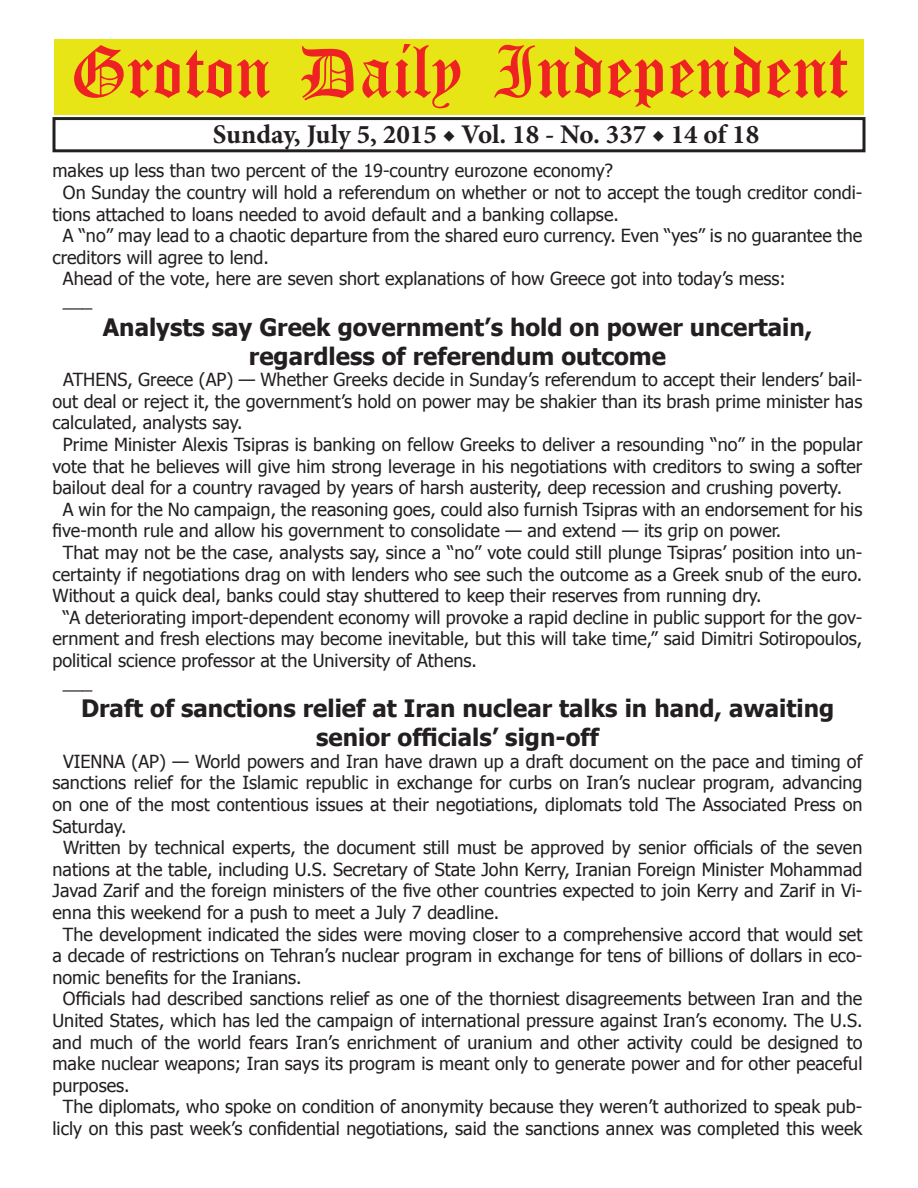
<style>
.page{position:relative;width:918px;height:1188px;background:#fff}
.page>*{position:absolute;margin:0;border:0;box-sizing:border-box;transform-origin:0 0}
.t1{font:54px "Old English Five";color:#ee2123}
.t2{font:700 27px "Minion Pro";color:#231f20}
.t3{font:700 24px/28.8px "Tahoma";color:#231f20;text-align:center}
.t4{font:18px "Tahoma";color:#231f20}
</style>
<div class="page">
<div style="left:52px;top:117px;width:814px;height:35px;border:3px solid #231f20"></div>
<div style="left:54px;top:40px;width:810px;height:75px;background:#e7e515"></div>
<h1 class="t1" style="left:70px;top:47px;width:779px">Groton Daily Independent</h1>
<h2 class="t2" style="left:213px;top:116px;width:548px">Sunday, July 5, 2015 ◆ Vol. 18 - No. 337 ◆ 14 of 18</h2>
<p class="t4" style="left:52px;top:159px;width:562px">makes up less than two percent of the 19-country eurozone economy?</p>
<p class="t4" style="left:63px;top:180px;width:801px">On Sunday the country will hold a referendum on whether or not to accept the tough creditor condi-</p>
<p class="t4" style="left:52px;top:202px;width:568px">tions attached to loans needed to avoid default and a banking collapse.</p>
<p class="t4" style="left:63px;top:224px;width:801px">A “no” may lead to a chaotic departure from the shared euro currency. Even “yes” is no guarantee the</p>
<p class="t4" style="left:52px;top:245px;width:218px">creditors will agree to lend.</p>
<p class="t4" style="left:63px;top:267px;width:724px">Ahead of the vote, here are seven short explanations of how Greece got into today’s mess:</p>
<p class="t4" style="left:63px;top:288px;width:31px">___</p>
<h3 class="t3" style="left:103px;top:311px;width:711px">Analysts say Greek government’s hold on power uncertain, regardless of referendum outcome</h3>
<p class="t4" style="left:63px;top:368px;width:801px">ATHENS, Greece (AP) — Whether Greeks decide in Sunday’s referendum to accept their lenders’ bail-</p>
<p class="t4" style="left:52px;top:389px;width:811px">out deal or reject it, the government’s hold on power may be shakier than its brash prime minister has</p>
<p class="t4" style="left:52px;top:411px;width:192px">calculated, analysts say.</p>
<p class="t4" style="left:63px;top:432px;width:801px">Prime Minister Alexis Tsipras is banking on fellow Greeks to deliver a resounding “no” in the popular</p>
<p class="t4" style="left:52px;top:454px;width:811px">vote that he believes will give him strong leverage in his negotiations with creditors to swing a softer</p>
<p class="t4" style="left:52px;top:476px;width:791px">bailout deal for a country ravaged by years of harsh austerity, deep recession and crushing poverty.</p>
<p class="t4" style="left:63px;top:497px;width:801px">A win for the No campaign, the reasoning goes, could also furnish Tsipras with an endorsement for his</p>
<p class="t4" style="left:52px;top:519px;width:730px">five-month rule and allow his government to consolidate — and extend — its grip on power.</p>
<p class="t4" style="left:63px;top:540px;width:801px">That may not be the case, analysts say, since a “no” vote could still plunge Tsipras’ position into un-</p>
<p class="t4" style="left:52px;top:562px;width:811px">certainty if negotiations drag on with lenders who see such the outcome as a Greek snub of the euro.</p>
<p class="t4" style="left:52px;top:584px;width:711px">Without a quick deal, banks could stay shuttered to keep their reserves from running dry.</p>
<p class="t4" style="left:63px;top:605px;width:801px">“A deteriorating import-dependent economy will provoke a rapid decline in public support for the gov-</p>
<p class="t4" style="left:52px;top:627px;width:811px">ernment and fresh elections may become inevitable, but this will take time,” said Dimitri Sotiropoulos,</p>
<p class="t4" style="left:52px;top:648px;width:426px">political science professor at the University of Athens.</p>
<p class="t4" style="left:63px;top:670px;width:31px">___</p>
<h3 class="t3" style="left:81px;top:693px;width:755px">Draft of sanctions relief at Iran nuclear talks in hand, awaiting senior officials’ sign-off</h3>
<p class="t4" style="left:63px;top:749px;width:801px">VIENNA (AP) — World powers and Iran have drawn up a draft document on the pace and timing of</p>
<p class="t4" style="left:53px;top:771px;width:811px">sanctions relief for the Islamic republic in exchange for curbs on Iran’s nuclear program, advancing</p>
<p class="t4" style="left:53px;top:792px;width:811px">on one of the most contentious issues at their negotiations, diplomats told The Associated Press on</p>
<p class="t4" style="left:53px;top:814px;width:76px">Saturday.</p>
<p class="t4" style="left:63px;top:836px;width:801px">Written by technical experts, the document still must be approved by senior officials of the seven</p>
<p class="t4" style="left:53px;top:857px;width:811px">nations at the table, including U.S. Secretary of State John Kerry, Iranian Foreign Minister Mohammad</p>
<p class="t4" style="left:53px;top:879px;width:812px">Javad Zarif and the foreign ministers of the five other countries expected to join Kerry and Zarif in Vi-</p>
<p class="t4" style="left:53px;top:900px;width:448px">enna this weekend for a push to meet a July 7 deadline.</p>
<p class="t4" style="left:63px;top:922px;width:801px">The development indicated the sides were moving closer to a comprehensive accord that would set</p>
<p class="t4" style="left:53px;top:944px;width:812px">a decade of restrictions on Tehran’s nuclear program in exchange for tens of billions of dollars in eco-</p>
<p class="t4" style="left:53px;top:965px;width:251px">nomic benefits for the Iranians.</p>
<p class="t4" style="left:63px;top:987px;width:801px">Officials had described sanctions relief as one of the thorniest disagreements between Iran and the</p>
<p class="t4" style="left:53px;top:1008px;width:811px">United States, which has led the campaign of international pressure against Iran’s economy. The U.S.</p>
<p class="t4" style="left:53px;top:1030px;width:812px">and much of the world fears Iran’s enrichment of uranium and other activity could be designed to</p>
<p class="t4" style="left:53px;top:1052px;width:811px">make nuclear weapons; Iran says its program is meant only to generate power and for other peaceful</p>
<p class="t4" style="left:53px;top:1073px;width:79px">purposes.</p>
<p class="t4" style="left:63px;top:1095px;width:801px">The diplomats, who spoke on condition of anonymity because they weren’t authorized to speak pub-</p>
<p class="t4" style="left:52px;top:1116px;width:811px">licly on this past week’s confidential negotiations, said the sanctions annex was completed this week</p>
</div>
